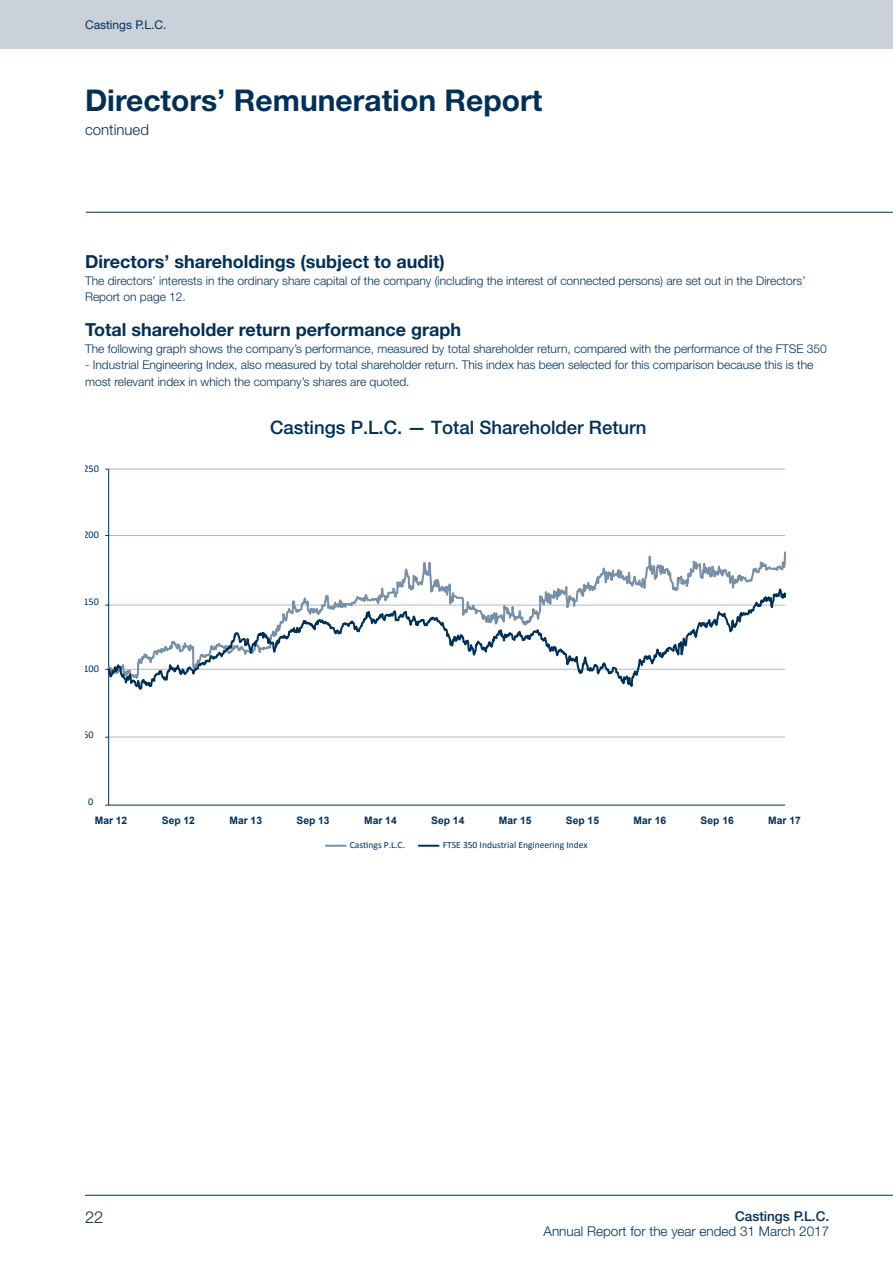
<style>
.page{position:relative;width:893px;height:1263px;background:#fff}
.page>*{position:absolute;margin:0;border:0;box-sizing:border-box;transform-origin:0 0}
.headingLevelOne{font:700 30px "Helvetica Neue LT Std";color:#003056}
.t1{font:500 18.6px "Helvetica Neue LT Std";color:#003056}
.headingLevelTwo{font:700 18px "Helvetica Neue LT Std";color:#003056}
.t2{font:300 16.5px "Helvetica Neue LT Std";color:#003056}
.strapline{font:300 15px "Helvetica Neue LT Std";color:#003056}
.t3{font:300 13.5px "Helvetica Neue LT Std";color:#003056}
.t4{font:500 13.5px "Helvetica Neue LT Std";color:#003056}
.Body{font:300 12px/16.5px "Helvetica Neue LT Std";color:#003056}
.t5{font:12px "Helvetica Neue LT Std";color:#003056}
.t6{font:700 10.35px "Arial";color:#003056}
.t7{font:10.35px "Calibri";color:#003056}
.t8{font:9.6px "Calibri";color:#003056}
</style>
<div class="page">
<hr style="left:86px;top:212px;width:807px;height:1px;background:#003056">
<div style="left:0;top:0;width:893px;height:49px;background:#cad1db"></div>
<hr style="left:85px;top:1195px;width:808px;height:1px;background:#003056">
<hr style="left:109px;top:737px;width:676px;height:1px;background:#aebbca">
<hr style="left:109px;top:469px;width:676px;height:1px;background:#aebbca">
<hr style="left:109px;top:805px;width:676px;height:1px;background:#003056">
<hr style="left:326px;top:845px;width:20px;height:2px;background:#7890a7">
<hr style="left:419px;top:845px;width:20px;height:2px;background:#003056">
<hr style="left:108px;top:470px;width:1px;height:335px;background:#003056">
<svg style="left:105px;top:489px;width:681px;height:213px"></svg>
<p class="t5" style="left:85px;top:17px;width:83px">Castings P.L.C.</p>
<p class="headingLevelOne" style="left:85px;top:81px;width:459px">Directors’ Remuneration Report</p>
<p class="strapline" style="left:85px;top:120px;width:65px">continued</p>
<p class="headingLevelTwo" style="left:85px;top:250px;width:361px">Directors’ shareholdings (subject to audit)</p>
<p class="Body" style="left:85px;top:272px;width:722px">The directors’ interests in the ordinary share capital of the company (including the interest of connected persons) are set out in the Directors’<br>Report on page 12.</p>
<p class="headingLevelTwo" style="left:85px;top:318px;width:377px">Total shareholder return performance graph</p>
<p class="Body" style="left:85px;top:340px;width:743px">The following graph shows the company’s performance, measured by total shareholder return, compared with the performance of the FTSE 350</p>
<p class="Body" style="left:85px;top:356px;width:730px">- Industrial Engineering Index, also measured by total shareholder return. This index has been selected for this comparison because this is the most relevant index in which the company’s shares are quoted.</p>
<p class="t7" style="left:83px;top:461px;width:17px">250</p>
<p class="t7" style="left:83px;top:528px;width:17px">200</p>
<p class="t7" style="left:83px;top:594px;width:17px">150</p>
<p class="t7" style="left:83px;top:661px;width:17px">100</p>
<p class="t7" style="left:83px;top:728px;width:12px">50</p>
<p class="t7" style="left:88px;top:794px;width:7px">0</p>
<p class="t1" style="left:270px;top:417px;width:378px">Castings P.L.C. — Total Shareholder Return</p>
<p class="t6" style="left:95px;top:813px;width:34px">Mar 12</p>
<p class="t6" style="left:162px;top:813px;width:35px">Sep 12</p>
<p class="t6" style="left:229px;top:813px;width:34px">Mar 13</p>
<p class="t6" style="left:297px;top:813px;width:35px">Sep 13</p>
<p class="t6" style="left:364px;top:813px;width:34px">Mar 14</p>
<p class="t6" style="left:431px;top:813px;width:35px">Sep 14</p>
<p class="t6" style="left:499px;top:813px;width:34px">Mar 15</p>
<p class="t6" style="left:566px;top:813px;width:35px">Sep 15</p>
<p class="t6" style="left:634px;top:813px;width:34px">Mar 16</p>
<p class="t6" style="left:701px;top:813px;width:35px">Sep 16</p>
<p class="t6" style="left:768px;top:813px;width:34px">Mar 17</p>
<h3 class="t2" style="left:85px;top:1207px;width:20px">22</h3>
<p class="t8" style="left:350px;top:838px;width:57px">Castings P.L.C.</p>
<p class="t8" style="left:443px;top:838px;width:146px">FTSE 350 Industrial Engineering Index</p>
<p class="t4" style="left:735px;top:1208px;width:96px">Castings P.L.C.</p>
<p class="t3" style="left:544px;top:1222px;width:287px">Annual Report for the year ended 31 March 2017</p>
</div>
